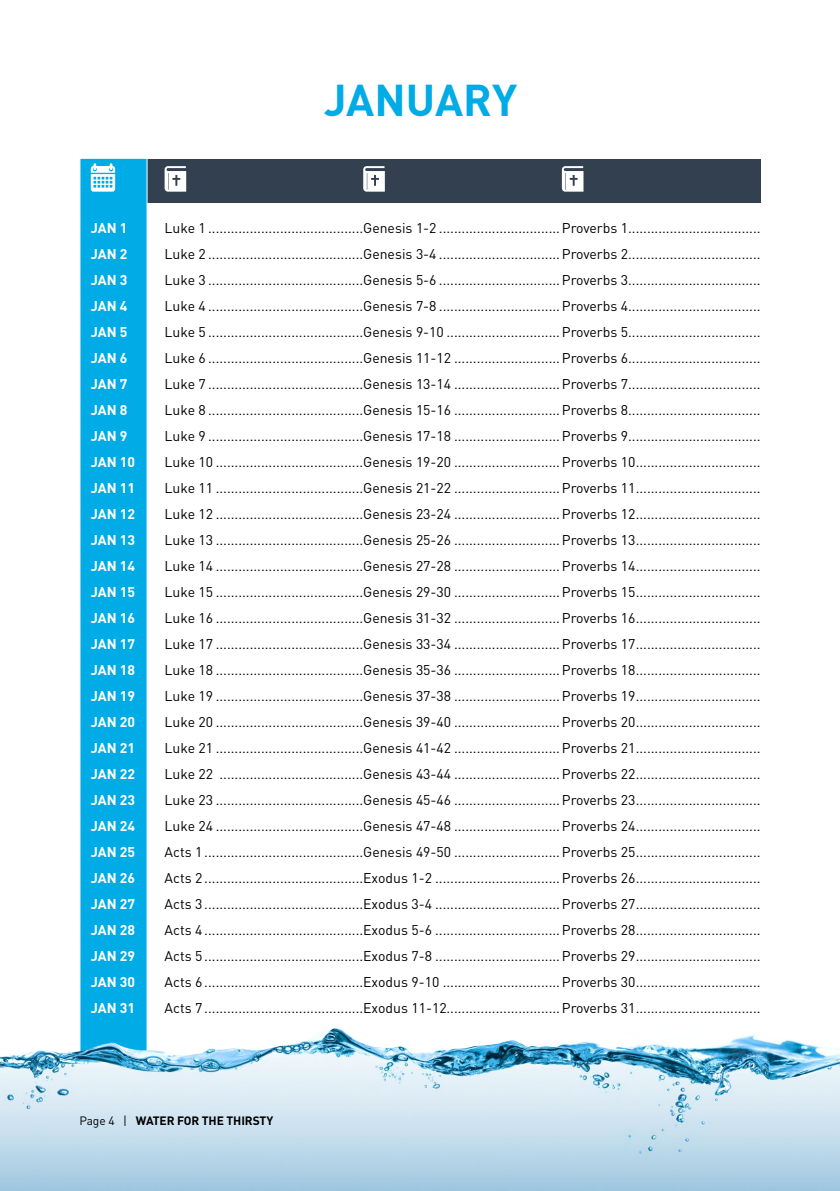
<style>
.page{position:relative;width:840px;height:1191px;background:#fff}
.page>*{position:absolute;margin:0;border:0;box-sizing:border-box;transform-origin:0 0}
.t1{font:700 44px "DIN";letter-spacing:.105em;color:#00abe6}
.t2{font:14px "DIN";color:#000}
.t3{font:700 14px "DIN";color:#fff}
.t4{font:700 12px "DIN";letter-spacing:-.01em;color:#000}
.s1{font-weight:400}
</style>
<div class="page">
<div style="left:81px;top:159px;width:679px;height:44px;background:#33404f"></div>
<div style="left:80px;top:158px;width:68px;height:820px;background:#00abe6"></div>
<img style="left:0;top:978px;width:839px;height:213px">
<svg style="left:91px;top:163px;width:24px;height:29px"></svg>
<svg style="left:164px;top:166px;width:22px;height:26px"></svg>
<svg style="left:363px;top:166px;width:21px;height:26px"></svg>
<svg style="left:561px;top:166px;width:22px;height:26px"></svg>
<h1 class="t1" style="left:324px;top:71px;width:191px">JANUARY</h1>
<p class="t3" style="left:91px;top:219px;width:38px">JAN 1</p>
<p class="t2" style="left:164px;top:219px;width:597px">Luke 1 .........................................Genesis 1-2 ................................Proverbs 1...................................</p>
<p class="t3" style="left:91px;top:245px;width:38px">JAN 2</p>
<p class="t2" style="left:164px;top:245px;width:597px">Luke 2 .........................................Genesis 3-4 ................................Proverbs 2...................................</p>
<p class="t3" style="left:91px;top:271px;width:38px">JAN 3</p>
<p class="t2" style="left:164px;top:271px;width:597px">Luke 3 .........................................Genesis 5-6 ................................Proverbs 3...................................</p>
<p class="t3" style="left:91px;top:297px;width:38px">JAN 4</p>
<p class="t2" style="left:164px;top:297px;width:597px">Luke 4 .........................................Genesis 7-8 ................................Proverbs 4...................................</p>
<p class="t3" style="left:91px;top:323px;width:38px">JAN 5</p>
<p class="t2" style="left:164px;top:323px;width:597px">Luke 5 .........................................Genesis 9-10 ..............................Proverbs 5...................................</p>
<p class="t3" style="left:91px;top:349px;width:38px">JAN 6</p>
<p class="t2" style="left:164px;top:349px;width:597px">Luke 6 .........................................Genesis 11-12 ............................Proverbs 6...................................</p>
<p class="t3" style="left:91px;top:375px;width:38px">JAN 7</p>
<p class="t2" style="left:164px;top:375px;width:597px">Luke 7 .........................................Genesis 13-14 ............................Proverbs 7...................................</p>
<p class="t3" style="left:91px;top:401px;width:38px">JAN 8</p>
<p class="t2" style="left:164px;top:401px;width:597px">Luke 8 .........................................Genesis 15-16 ............................Proverbs 8...................................</p>
<p class="t3" style="left:91px;top:427px;width:38px">JAN 9</p>
<p class="t2" style="left:164px;top:427px;width:597px">Luke 9 .........................................Genesis 17-18 ............................Proverbs 9...................................</p>
<p class="t3" style="left:91px;top:453px;width:46px">JAN 10</p>
<p class="t2" style="left:164px;top:453px;width:597px">Luke 10 .......................................Genesis 19-20 ............................Proverbs 10.................................</p>
<p class="t3" style="left:91px;top:479px;width:46px">JAN 11</p>
<p class="t2" style="left:164px;top:479px;width:597px">Luke 11 .......................................Genesis 21-22 ............................Proverbs 11.................................</p>
<p class="t3" style="left:91px;top:505px;width:46px">JAN 12</p>
<p class="t2" style="left:164px;top:505px;width:597px">Luke 12 .......................................Genesis 23-24 ............................Proverbs 12.................................</p>
<p class="t3" style="left:91px;top:531px;width:46px">JAN 13</p>
<p class="t2" style="left:164px;top:531px;width:597px">Luke 13 .......................................Genesis 25-26 ............................Proverbs 13.................................</p>
<p class="t3" style="left:91px;top:557px;width:46px">JAN 14</p>
<p class="t2" style="left:164px;top:557px;width:597px">Luke 14 .......................................Genesis 27-28 ............................Proverbs 14.................................</p>
<p class="t3" style="left:91px;top:583px;width:46px">JAN 15</p>
<p class="t2" style="left:164px;top:583px;width:597px">Luke 15 .......................................Genesis 29-30 ............................Proverbs 15.................................</p>
<p class="t3" style="left:91px;top:609px;width:46px">JAN 16</p>
<p class="t2" style="left:164px;top:609px;width:597px">Luke 16 .......................................Genesis 31-32 ............................Proverbs 16.................................</p>
<p class="t3" style="left:91px;top:635px;width:46px">JAN 17</p>
<p class="t2" style="left:164px;top:635px;width:597px">Luke 17 .......................................Genesis 33-34 ............................Proverbs 17.................................</p>
<p class="t3" style="left:91px;top:661px;width:46px">JAN 18</p>
<p class="t2" style="left:164px;top:661px;width:597px">Luke 18 .......................................Genesis 35-36 ............................Proverbs 18.................................</p>
<p class="t3" style="left:91px;top:687px;width:46px">JAN 19</p>
<p class="t2" style="left:164px;top:687px;width:597px">Luke 19 .......................................Genesis 37-38 ............................Proverbs 19.................................</p>
<p class="t3" style="left:91px;top:713px;width:46px">JAN 20</p>
<p class="t2" style="left:164px;top:713px;width:597px">Luke 20 .......................................Genesis 39-40 ............................Proverbs 20.................................</p>
<p class="t3" style="left:91px;top:739px;width:46px">JAN 21</p>
<p class="t2" style="left:164px;top:739px;width:597px">Luke 21 .......................................Genesis 41-42 ............................Proverbs 21.................................</p>
<p class="t3" style="left:91px;top:765px;width:46px">JAN 22</p>
<p class="t2" style="left:164px;top:765px;width:597px">Luke 22 ......................................Genesis 43-44 ............................Proverbs 22.................................</p>
<p class="t3" style="left:91px;top:791px;width:46px">JAN 23</p>
<p class="t2" style="left:164px;top:791px;width:597px">Luke 23 .......................................Genesis 45-46 ............................Proverbs 23.................................</p>
<p class="t3" style="left:91px;top:817px;width:46px">JAN 24</p>
<p class="t2" style="left:164px;top:817px;width:597px">Luke 24 .......................................Genesis 47-48 ............................Proverbs 24.................................</p>
<p class="t3" style="left:91px;top:843px;width:46px">JAN 25</p>
<p class="t2" style="left:164px;top:843px;width:597px">Acts 1 ..........................................Genesis 49-50 ............................Proverbs 25.................................</p>
<p class="t3" style="left:91px;top:869px;width:46px">JAN 26</p>
<p class="t2" style="left:164px;top:869px;width:597px">Acts 2 ..........................................Exodus 1-2 .................................Proverbs 26.................................</p>
<p class="t3" style="left:91px;top:895px;width:46px">JAN 27</p>
<p class="t2" style="left:164px;top:895px;width:597px">Acts 3 ..........................................Exodus 3-4 .................................Proverbs 27.................................</p>
<p class="t3" style="left:91px;top:921px;width:46px">JAN 28</p>
<p class="t2" style="left:164px;top:921px;width:597px">Acts 4 ..........................................Exodus 5-6 .................................Proverbs 28.................................</p>
<p class="t3" style="left:91px;top:947px;width:46px">JAN 29</p>
<p class="t2" style="left:164px;top:947px;width:597px">Acts 5 ..........................................Exodus 7-8 .................................Proverbs 29.................................</p>
<p class="t3" style="left:91px;top:973px;width:46px">JAN 30</p>
<p class="t2" style="left:164px;top:973px;width:597px">Acts 6 ..........................................Exodus 9-10 ...............................Proverbs 30.................................</p>
<p class="t3" style="left:91px;top:999px;width:46px">JAN 31</p>
<p class="t2" style="left:164px;top:999px;width:597px">Acts 7 ..........................................Exodus 11-12..............................Proverbs 31.................................</p>
<p class="t4" style="left:79px;top:1113px;width:194px"><span class="s1">Page 4 |</span> WATER FOR THE THIRSTY</p>
</div>
